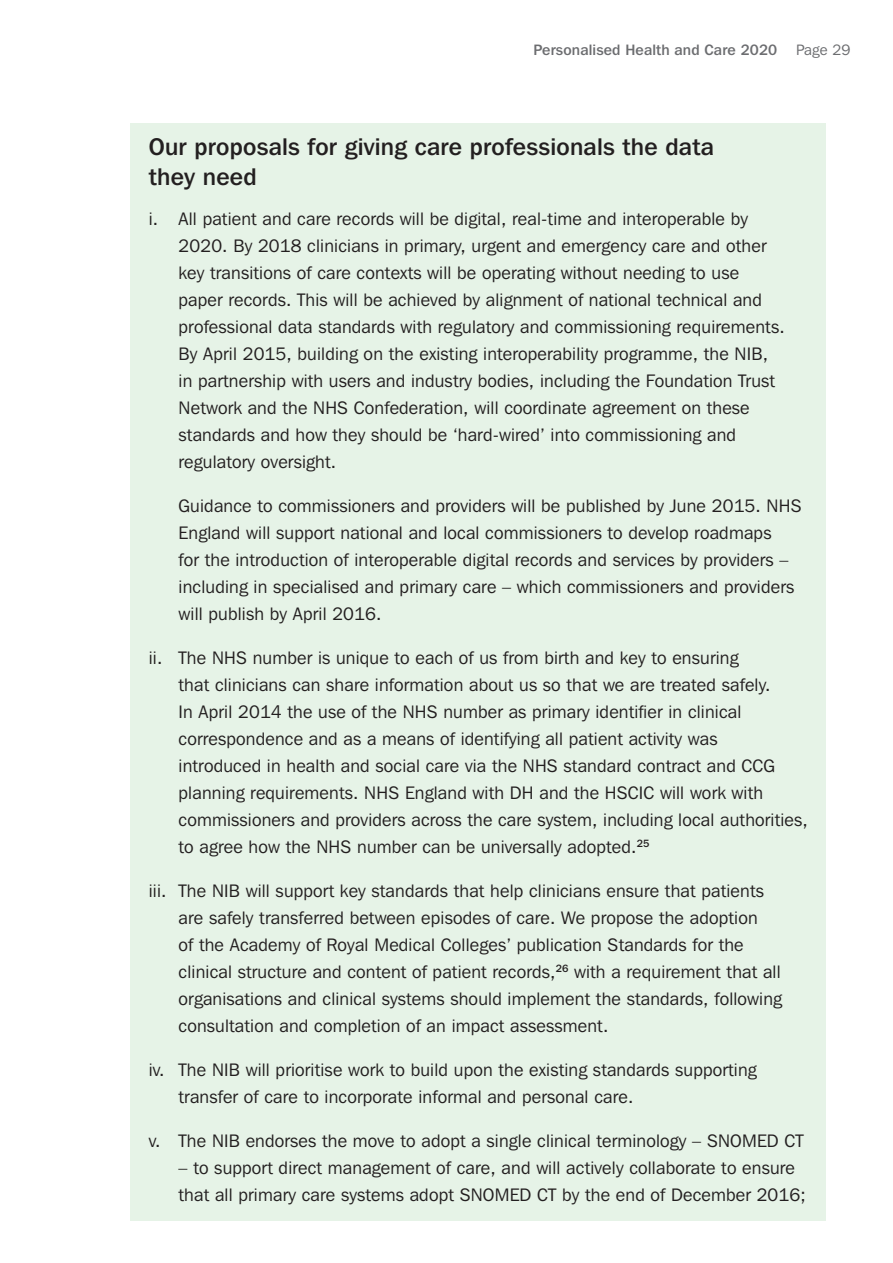
<style>
.page{position:relative;width:893px;height:1263px;background:#fff}
.page>*{position:absolute;margin:0;border:0;box-sizing:border-box;transform-origin:0 0}
.TEXT_Opening_para{font:500 24px/30px "Franklin Gothic IT Cby BT";letter-spacing:.01em;color:#231f20}
.TEXT_number_bullets{font:18px/27px "Franklin Gothic IT Cby BT";letter-spacing:.01em;color:#231f20}
.t1{font:500 15px "Franklin Gothic IT Cby BT";letter-spacing:.01em;color:#6c6d70}
.s1{font-weight:400}
</style>
<div class="page">
<div style="left:131px;top:123px;width:695px;height:1097px;background:#e6f3e7"></div>
<p class="t1" style="left:534px;top:40px;width:318px">Personalised Health and Care 2020 <span class="s1">Page 29</span></p>
<p class="TEXT_Opening_para" style="left:149px;top:132px;width:567px">Our proposals for giving care professionals the data they need</p>
<p class="TEXT_number_bullets" style="left:179px;top:205px;width:608px;text-indent:-30px">i. All patient and care records will be digital, real-time and interoperable by 2020. By 2018 clinicians in primary, urgent and emergency care and other key transitions of care contexts will be operating without needing to use paper records. This will be achieved by alignment of national technical and professional data standards with regulatory and commissioning requirements.<br>By April 2015, building on the existing interoperability programme, the NIB, in partnership with users and industry bodies, including the Foundation Trust Network and the NHS Confederation, will coordinate agreement on these standards and how they should be ‘hard-wired’ into commissioning and regulatory oversight.</p>
<p class="TEXT_number_bullets" style="left:179px;top:492px;width:624px">Guidance to commissioners and providers will be published by June 2015. NHS England will support national and local commissioners to develop roadmaps<br>for the introduction of interoperable digital records and services by providers – including in specialised and primary care – which commissioners and providers will publish by April 2016.</p>
<p class="TEXT_number_bullets" style="left:179px;top:644px;width:631px;text-indent:-30px">ii. The NHS number is unique to each of us from birth and key to ensuring<br>that clinicians can share information about us so that we are treated safely.<br>In April 2014 the use of the NHS number as primary identifier in clinical correspondence and as a means of identifying all patient activity was<br>introduced in health and social care via the NHS standard contract and CCG planning requirements. NHS England with DH and the HSCIC will work with commissioners and providers across the care system, including local authorities, to agree how the NHS number can be universally adopted.<sup>25</sup></p>
<p class="TEXT_number_bullets" style="left:179px;top:877px;width:605px;text-indent:-30px">iii. The NIB will support key standards that help clinicians ensure that patients are safely transferred between episodes of care. We propose the adoption<br>of the Academy of Royal Medical Colleges’ publication Standards for the clinical structure and content of patient records,<sup>26</sup> with a requirement that all organisations and clinical systems should implement the standards, following consultation and completion of an impact assessment.</p>
<p class="TEXT_number_bullets" style="left:179px;top:1056px;width:580px;text-indent:-30px">iv. The NIB will prioritise work to build upon the existing standards supporting transfer of care to incorporate informal and personal care.</p>
<p class="TEXT_number_bullets" style="left:149px;top:1127px;width:656px">v. The NIB endorses the move to adopt a single clinical terminology – SNOMED CT</p>
<p class="TEXT_number_bullets" style="left:179px;top:1154px;width:629px">– to support direct management of care, and will actively collaborate to ensure that all primary care systems adopt SNOMED CT by the end of December 2016;</p>
</div>
